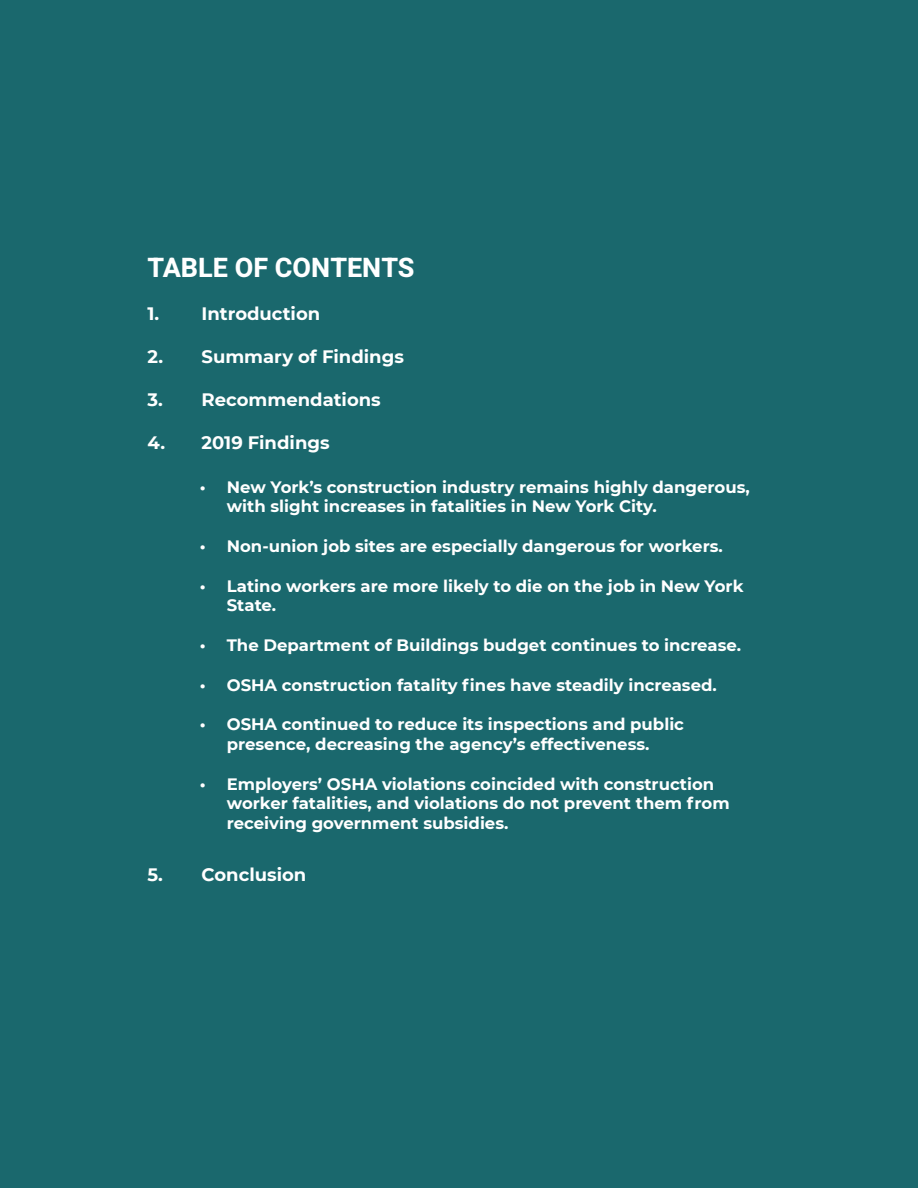
<style>
.page{position:relative;width:918px;height:1188px;background:#1a686d}
.page>*{position:absolute;margin:0;border:0;box-sizing:border-box;transform-origin:0 0}
.Header_2{font:700 27px "Heebo";color:#fff}
.Header_4{font:700 18px "Montserrat";color:#fff}
.t1{font:700 16.5px/19.8px "Montserrat";color:#fff}
</style>
<div class="page">
<p class="Header_2" style="left:148px;top:248px;width:268px">TABLE OF CONTENTS</p>
<p class="Header_4" style="left:148px;top:301px;width:174px">1. Introduction</p>
<p class="Header_4" style="left:148px;top:344px;width:258px">2. Summary of Findings</p>
<p class="Header_4" style="left:148px;top:387px;width:235px">3. Recommendations</p>
<p class="Header_4" style="left:148px;top:430px;width:184px">4. 2019 Findings</p>
<p class="t1" style="left:227px;top:476px;width:524px;text-indent:-27px">• New York’s construction industry remains highly dangerous, with slight increases in fatalities in New York City.</p>
<p class="t1" style="left:200px;top:535px;width:525px">• Non-union job sites are especially dangerous for workers.</p>
<p class="t1" style="left:227px;top:575px;width:518px;text-indent:-27px">• Latino workers are more likely to die on the job in New York<br>State.</p>
<p class="t1" style="left:200px;top:634px;width:543px">• The Department of Buildings budget continues to increase.</p>
<p class="t1" style="left:200px;top:674px;width:519px">• OSHA construction fatality fines have steadily increased.</p>
<p class="t1" style="left:200px;top:714px;width:486px;text-align:center">• OSHA continued to reduce its inspections and public presence, decreasing the agency’s effectiveness.</p>
<p class="t1" style="left:227px;top:773px;width:504px;text-indent:-27px">• Employers’ OSHA violations coincided with construction worker fatalities, and violations do not prevent them from receiving government subsidies.</p>
<p class="Header_4" style="left:148px;top:862px;width:160px">5. Conclusion</p>
</div>
